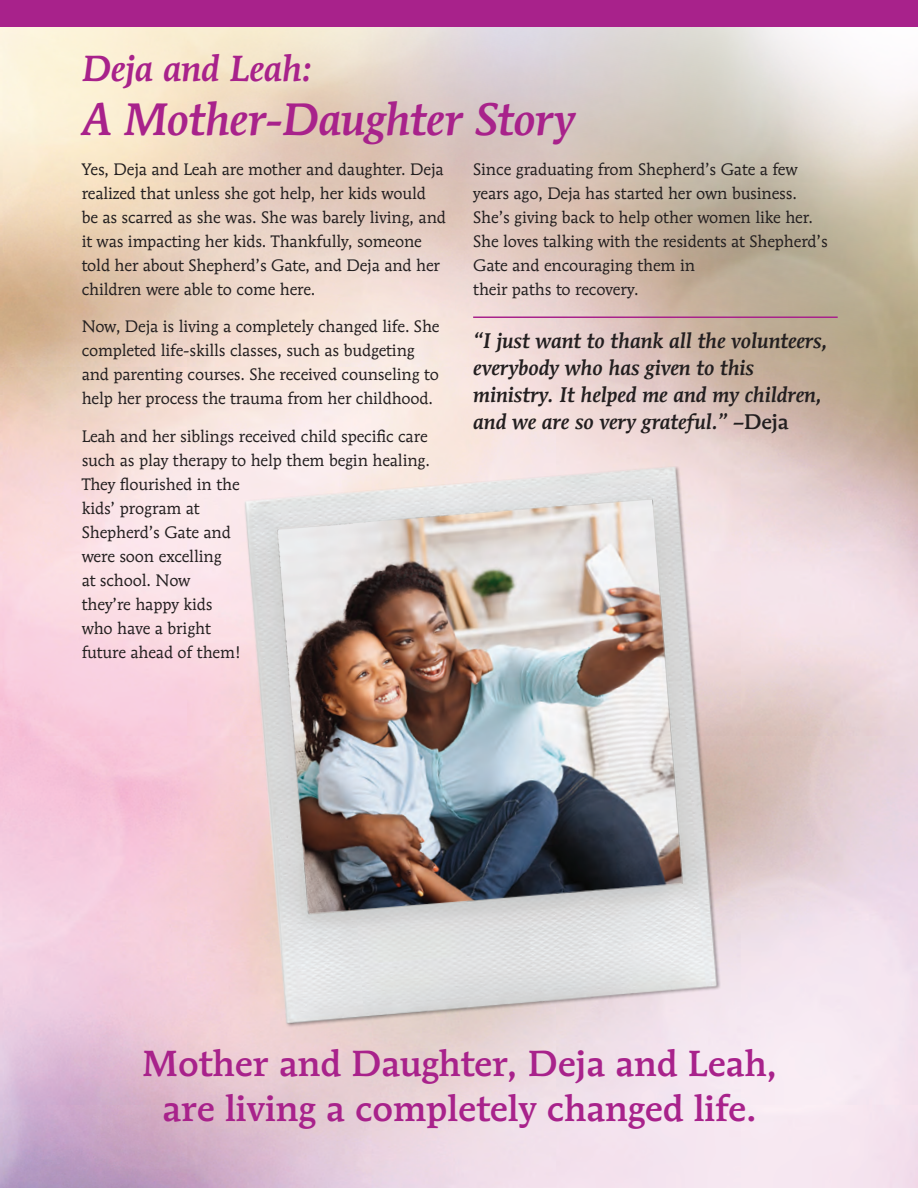
<style>
.page{position:relative;width:918px;height:1188px;background:#fff}
.page>*{position:absolute;margin:0;border:0;box-sizing:border-box;transform-origin:0 0}
.t1{font:italic 500 45px "Mendoza Roman Std";letter-spacing:-.015em;color:#a8228b}
.t2{font:500 36px/45px "Mendoza Roman Std";color:#a8228b;text-align:center}
.t3{font:italic 500 36px "Mendoza Roman Std";letter-spacing:-.01em;color:#a8228b}
.t4{font:italic 500 21px/27px "Mendoza Roman Std";letter-spacing:-.01em;color:#231f20}
.t5{font:16.5px/24px "Mendoza Roman Std";letter-spacing:-.01em;color:#231f20}
.s1{font-style:normal}
</style>
<div class="page">
<div style="left:0;top:0;width:918px;height:27px;background:#a8228b"></div>
<hr style="left:473px;top:316px;width:365px;height:2px;background:#a8228b">
<img style="left:150px;top:417px;width:664px;height:664px">
<h2 class="t3" style="left:82px;top:47px;width:232px">Deja and Leah:</h2>
<h1 class="t1" style="left:82px;top:92px;width:495px">A Mother-Daughter Story</h1>
<p class="t5" style="left:82px;top:157px;width:366px">Yes, Deja and Leah are mother and daughter. Deja realized that unless she got help, her kids would be as scarred as she was. She was barely living, and it was impacting her kids. Thankfully, someone told her about Shepherd’s Gate, and Deja and her children were able to come here.</p>
<p class="t5" style="left:82px;top:314px;width:359px">Now, Deja is living a completely changed life. She completed life-skills classes, such as budgeting and parenting courses. She received counseling to help her process the trauma from her childhood.</p>
<p class="t5" style="left:82px;top:424px;width:350px">Leah and her siblings received child specific care such as play therapy to help them begin healing.<br>They flourished in the<br>kids’ program at<br>Shepherd’s Gate and<br>were soon excelling<br>at school. Now<br>they’re happy kids<br>who have a bright<br>future ahead of them!</p>
<p class="t5" style="left:473px;top:157px;width:356px">Since graduating from Shepherd’s Gate a few years ago, Deja has started her own business.<br>She’s giving back to help other women like her.<br>She loves talking with the residents at Shepherd’s Gate and encouraging them in<br>their paths to recovery.</p>
<p class="t4" style="left:473px;top:327px;width:356px">“I just want to thank all the volunteers, everybody who has given to this ministry. It helped me and my children, and we are so very grateful.” –<span class="s1">Deja</span></p>
<h2 class="t2" style="left:142px;top:1041px;width:637px">Mother and Daughter, Deja and Leah, are living a completely changed life.</h2>
</div>
